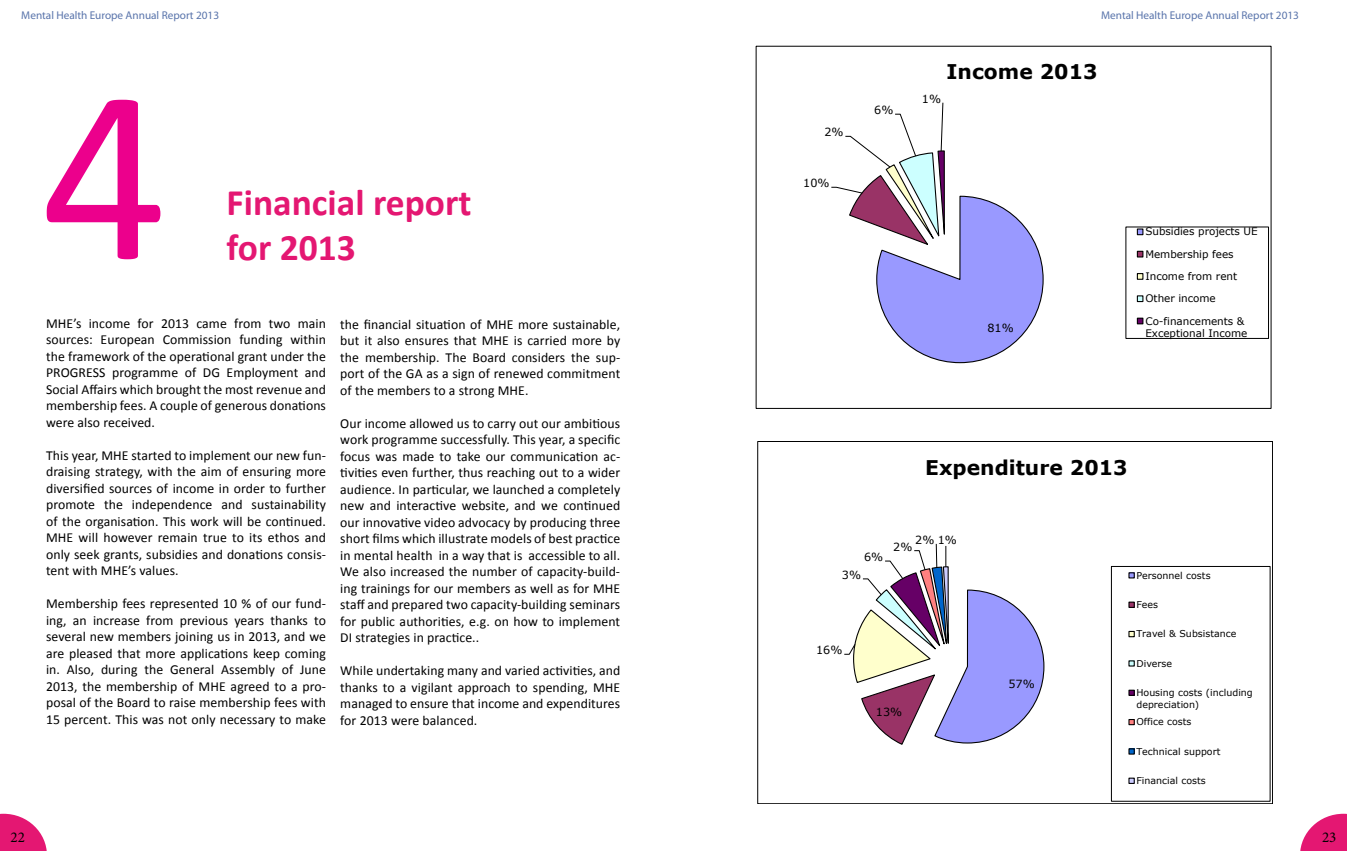
<style>
.page{position:relative;width:1347px;height:851px;background:#fff}
.page>*{position:absolute;margin:0;border:0;box-sizing:border-box;transform-origin:0 0}
.t1{font:250px "Calibri";color:#ec008c}
.t2{font:700 37.5px/45px "Calibri";color:#e41772}
.t3{font:700 20.25px "Verdana";color:#000}
.t4{font:15px "Minion Pro";color:#000}
.t5{font:13.75px/16.5px "Calibri";letter-spacing:.005em;color:#000;text-align:justify}
.t6{font:11.25px "Myriad Pro";color:#5974ab}
.t7{font:11.25px "Verdana";color:#000}
.t8{font:10.38px/22.2px "Verdana";color:#000}
.t9{font:9.5px/11.6px "Verdana";letter-spacing:.005em;color:#000}
</style>
<div class="page">
<svg style="left:0;top:813px;width:47px;height:37px"></svg>
<svg style="left:1300px;top:813px;width:46px;height:37px"></svg>
<svg style="left:831px;top:102px;width:213px;height:261px"></svg>
<div style="left:1136px;top:228px;width:7px;height:7px;border:1px solid #000"></div>
<div style="left:1136px;top:251px;width:7px;height:6px;border:1px solid #000"></div>
<div style="left:1136px;top:273px;width:7px;height:7px;border:1px solid #000"></div>
<div style="left:1136px;top:295px;width:7px;height:7px;border:1px solid #000"></div>
<div style="left:1136px;top:317px;width:7px;height:7px;border:1px solid #000"></div>
<svg style="left:844px;top:543px;width:201px;height:202px"></svg>
<div style="left:1111px;top:566px;width:159px;height:235px;border:1px solid #000"></div>
<svg style="left:1128px;top:572px;width:6px;height:6px"></svg>
<div style="left:1128px;top:601px;width:6px;height:7px;border:1px solid #000"></div>
<div style="left:1128px;top:630px;width:6px;height:7px;border:1px solid #000"></div>
<svg style="left:1128px;top:660px;width:6px;height:6px"></svg>
<svg style="left:1128px;top:689px;width:6px;height:6px"></svg>
<div style="left:1128px;top:718px;width:6px;height:7px;border:1px solid #000"></div>
<svg style="left:1128px;top:748px;width:6px;height:6px"></svg>
<svg style="left:1128px;top:777px;width:6px;height:6px"></svg>
<p class="t6" style="left:21px;top:8px;width:199px">Mental Health Europe Annual Report 2013</p>
<p class="t6" style="left:1101px;top:8px;width:199px">Mental Health Europe Annual Report 2013</p>
<h1 class="t1" style="left:41px;top:17px;width:128px">4</h1>
<h2 class="t2" style="left:227px;top:179px;width:246px">Financial report for 2013</h2>
<p class="t5" style="left:46px;top:315px;width:281px">MHE’s income for 2013 came from two main sources: European Commission funding within the framework of the operational grant under the PROGRESS programme of DG Employment and Social Affairs which brought the most revenue and membership fees. A couple of generous donations were also received.</p>
<p class="t5" style="left:46px;top:447px;width:281px">This year, MHE started to implement our new fun&shy;draising strategy, with the aim of ensuring more diversified sources of income in order to further promote the independence and sustainability of the organisation. This work will be continued.<br>MHE will however remain true to its ethos and only seek grants, subsidies and donations consis&shy;tent with MHE’s values.</p>
<p class="t5" style="left:46px;top:595px;width:281px">Membership fees represented 10 % of our fund&shy;ing, an increase from previous years thanks to several new members joining us in 2013, and we are pleased that more applications keep coming in. Also, during the General Assembly of June 2013, the membership of MHE agreed to a pro&shy;posal of the Board to raise membership fees with 15 percent. This was not only necessary to make</p>
<p class="t5" style="left:340px;top:316px;width:281px">the financial situation of MHE more sustainable, but it also ensures that MHE is carried more by the membership. The Board considers the sup&shy;port of the GA as a sign of renewed commitment of the members to a strong MHE.</p>
<p class="t5" style="left:340px;top:415px;width:281px">Our income allowed us to carry out our ambitious work programme successfully. This year, a specific focus was made to take our communication ac&shy;tivities even further, thus reaching out to a wider audience. In particular, we launched a completely new and interactive website, and we continued our innovative video advocacy by producing three short films which illustrate models of best practice in mental health in a way that is accessible to all.<br>We also increased the number of capacity-build&shy;ing trainings for our members as well as for MHE staff and prepared two capacity-building seminars for public authorities, e.g. on how to implement DI strategies in practice..</p>
<p class="t5" style="left:340px;top:662px;width:281px">While undertaking many and varied activities, and thanks to a vigilant approach to spending, MHE managed to ensure that income and expenditures for 2013 were balanced.</p>
<p class="t7" style="left:824px;top:124px;width:21px">2%</p>
<p class="t7" style="left:803px;top:175px;width:28px">10%</p>
<p class="t7" style="left:874px;top:102px;width:21px">6%</p>
<h3 class="t3" style="left:946px;top:58px;width:152px">Income 2013</h3>
<p class="t7" style="left:922px;top:91px;width:21px">1%</p>
<p class="t7" style="left:987px;top:320px;width:28px">81%</p>
<p class="t8" style="left:1145px;top:220px;width:114px">Subsidies projects UE<br>Membership fees<br>Income from rent<br>Other income<br>Co-financements &amp;</p>
<p class="t8" style="left:1145px;top:322px;width:103px">Exceptional Income</p>
<h3 class="t3" style="left:925px;top:453px;width:204px">Expenditure 2013</h3>
<p class="t7" style="left:864px;top:549px;width:21px">6%</p>
<p class="t7" style="left:842px;top:567px;width:21px">3%</p>
<p class="t7" style="left:915px;top:532px;width:43px">2% 1%</p>
<p class="t7" style="left:893px;top:538px;width:21px">2%</p>
<p class="t7" style="left:816px;top:642px;width:28px">16%</p>
<p class="t7" style="left:876px;top:704px;width:28px">13%</p>
<p class="t7" style="left:1008px;top:675px;width:28px">57%</p>
<p class="t9" style="left:1136px;top:569px;width:76px">Personnel costs</p>
<p class="t9" style="left:1136px;top:598px;width:23px">Fees</p>
<p class="t9" style="left:1136px;top:628px;width:102px">Travel &amp; Subsistance</p>
<p class="t9" style="left:1136px;top:657px;width:37px">Diverse</p>
<p class="t9" style="left:1136px;top:686px;width:118px">Housing costs (including depreciation)</p>
<p class="t9" style="left:1136px;top:716px;width:57px">Office costs</p>
<p class="t9" style="left:1136px;top:745px;width:86px">Technical support</p>
<p class="t9" style="left:1136px;top:774px;width:71px">Financial costs</p>
<p class="t4" style="left:11px;top:826px;width:16px">22</p>
<p class="t4" style="left:1322px;top:826px;width:16px">23</p>
</div>
